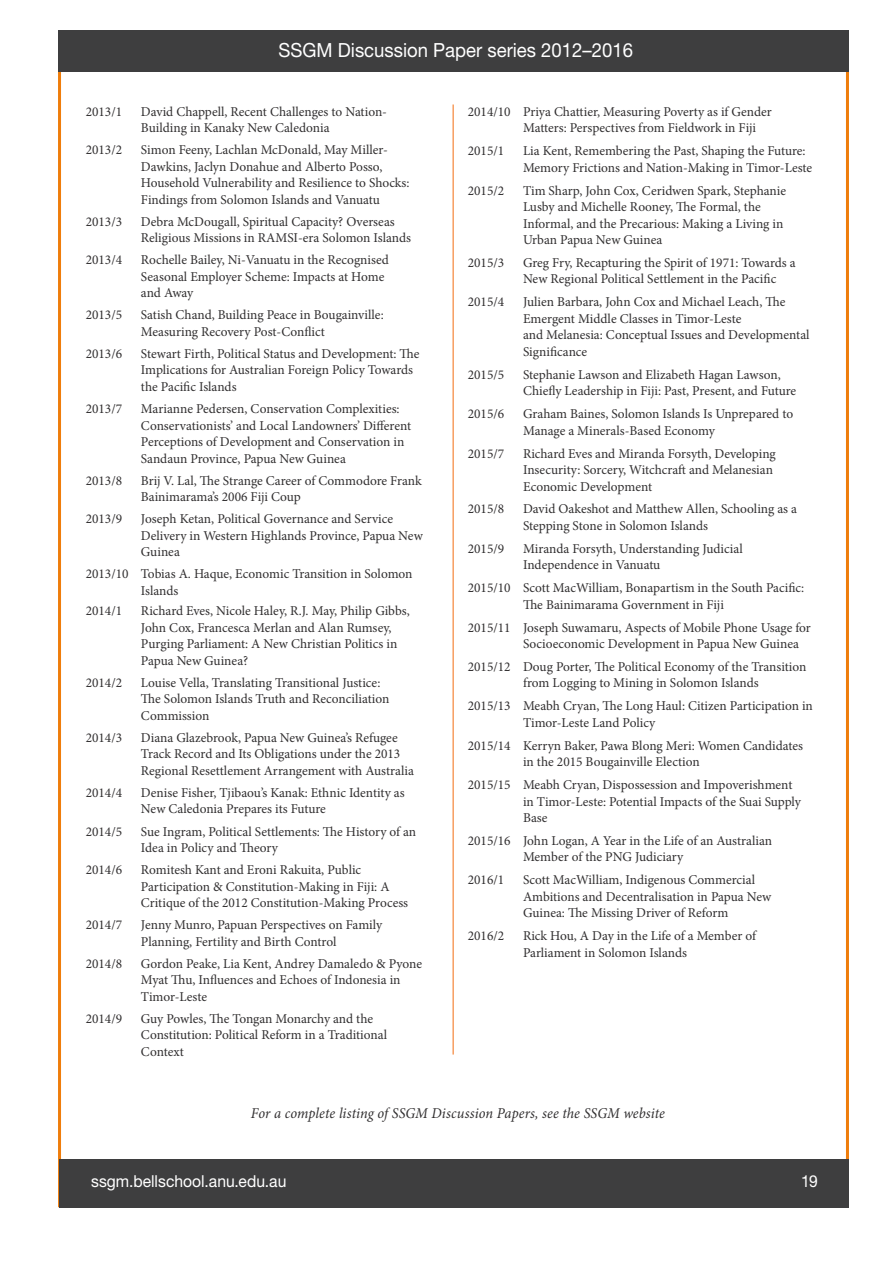
<style>
.page{position:relative;width:893px;height:1263px;background:#fff}
.page>*{position:absolute;margin:0;border:0;box-sizing:border-box;transform-origin:0 0}
.t1{font:19.5px "Helvetica Neue LT Std";color:#fff;scale:.95 1}
.t2{font:16.5px "Helvetica Neue LT Std";color:#fff;scale:.95 1}
.Para_2{font:italic 15px "Minion Pro";letter-spacing:.005em;color:#312f30;scale:.96 1}
.Disc_Papers{font:13.5px/16.5px "Minion Pro";color:#312f30}
</style>
<div class="page">
<hr style="left:453px;top:104px;width:1px;height:950px;background:#f47e2c">
<div style="left:59px;top:1159px;width:790px;height:49px;background:#3e3e3f"></div>
<div style="left:58px;top:30px;width:791px;height:42px;background:#3e3e3f"></div>
<p class="t1" style="left:278px;top:39px;width:375px">SSGM Discussion Paper series 2012–2016</p>
<p class="Disc_Papers" style="left:86px;top:103px;width:38px">2013/1</p>
<p class="Disc_Papers" style="left:141px;top:103px;width:248px">David Chappell, Recent Challenges to Nation-<br>Building in Kanaky New Caledonia</p>
<p class="Disc_Papers" style="left:86px;top:142px;width:38px">2013/2</p>
<p class="Disc_Papers" style="left:141px;top:142px;width:270px">Simon Feeny, Lachlan McDonald, May Miller-Dawkins, Jaclyn Donahue and Alberto Posso, Household Vulnerability and Resilience to Shocks:<br>Findings from Solomon Islands and Vanuatu</p>
<p class="Disc_Papers" style="left:86px;top:213px;width:38px">2013/3</p>
<p class="Disc_Papers" style="left:141px;top:213px;width:272px">Debra McDougall, Spiritual Capacity? Overseas<br>Religious Missions in RAMSI-era Solomon Islands</p>
<p class="Disc_Papers" style="left:86px;top:252px;width:38px">2013/4</p>
<p class="Disc_Papers" style="left:141px;top:252px;width:249px">Rochelle Bailey, Ni-Vanuatu in the Recognised<br>Seasonal Employer Scheme: Impacts at Home and Away</p>
<p class="Disc_Papers" style="left:86px;top:307px;width:38px">2013/5</p>
<p class="Disc_Papers" style="left:141px;top:307px;width:244px">Satish Chand, Building Peace in Bougainville:<br>Measuring Recovery Post-Conflict</p>
<p class="Disc_Papers" style="left:86px;top:345px;width:38px">2013/6</p>
<p class="Disc_Papers" style="left:141px;top:345px;width:280px">Stewart Firth, Political Status and Development: The<br>Implications for Australian Foreign Policy Towards the Pacific Islands</p>
<p class="Disc_Papers" style="left:86px;top:400px;width:38px">2013/7</p>
<p class="Disc_Papers" style="left:141px;top:400px;width:272px">Marianne Pedersen, Conservation Complexities:<br>Conservationists’ and Local Landowners’ Different Perceptions of Development and Conservation in Sandaun Province, Papua New Guinea</p>
<p class="Disc_Papers" style="left:86px;top:472px;width:38px">2013/8</p>
<p class="Disc_Papers" style="left:141px;top:472px;width:282px">Brij V. Lal, The Strange Career of Commodore Frank<br>Bainimarama’s 2006 Fiji Coup</p>
<p class="Disc_Papers" style="left:86px;top:511px;width:38px">2013/9</p>
<p class="Disc_Papers" style="left:141px;top:511px;width:283px">Joseph Ketan, Political Governance and Service<br>Delivery in Western Highlands Province, Papua New<br>Guinea</p>
<p class="Disc_Papers" style="left:141px;top:566px;width:273px;text-indent:-55px">2013/10 Tobias A. Haque, Economic Transition in Solomon<br>Islands</p>
<p class="Disc_Papers" style="left:86px;top:603px;width:38px">2014/1</p>
<p class="Disc_Papers" style="left:141px;top:603px;width:270px">Richard Eves, Nicole Haley, R.J. May, Philip Gibbs, John Cox, Francesca Merlan and Alan Rumsey, Purging Parliament: A New Christian Politics in Papua New Guinea?</p>
<p class="Disc_Papers" style="left:86px;top:674px;width:38px">2014/2</p>
<p class="Disc_Papers" style="left:141px;top:674px;width:250px">Louise Vella, Translating Transitional Justice:<br>The Solomon Islands Truth and Reconciliation<br>Commission</p>
<p class="Disc_Papers" style="left:86px;top:729px;width:38px">2014/3</p>
<p class="Disc_Papers" style="left:141px;top:729px;width:274px">Diana Glazebrook, Papua New Guinea’s Refugee<br>Track Record and Its Obligations under the 2013<br>Regional Resettlement Arrangement with Australia</p>
<p class="Disc_Papers" style="left:86px;top:784px;width:38px">2014/4</p>
<p class="Disc_Papers" style="left:141px;top:784px;width:265px">Denise Fisher, Tjibaou’s Kanak: Ethnic Identity as<br>New Caledonia Prepares its Future</p>
<p class="Disc_Papers" style="left:86px;top:823px;width:38px">2014/5</p>
<p class="Disc_Papers" style="left:141px;top:823px;width:277px">Sue Ingram, Political Settlements: The History of an<br>Idea in Policy and Theory</p>
<p class="Disc_Papers" style="left:86px;top:861px;width:38px">2014/6</p>
<p class="Disc_Papers" style="left:141px;top:861px;width:269px">Romitesh Kant and Eroni Rakuita, Public<br>Participation &amp; Constitution-Making in Fiji: A<br>Critique of the 2012 Constitution-Making Process</p>
<p class="Disc_Papers" style="left:86px;top:916px;width:38px">2014/7</p>
<p class="Disc_Papers" style="left:141px;top:916px;width:243px">Jenny Munro, Papuan Perspectives on Family<br>Planning, Fertility and Birth Control</p>
<p class="Disc_Papers" style="left:86px;top:955px;width:38px">2014/8</p>
<p class="Disc_Papers" style="left:141px;top:955px;width:283px">Gordon Peake, Lia Kent, Andrey Damaledo &amp; Pyone<br>Myat Thu, Influences and Echoes of Indonesia in<br>Timor-Leste</p>
<p class="Disc_Papers" style="left:86px;top:1010px;width:38px">2014/9</p>
<p class="Disc_Papers" style="left:141px;top:1010px;width:248px">Guy Powles, The Tongan Monarchy and the<br>Constitution: Political Reform in a Traditional<br>Context</p>
<p class="Disc_Papers" style="left:523px;top:103px;width:250px;text-indent:-55px">2014/10 Priya Chattier, Measuring Poverty as if Gender<br>Matters: Perspectives from Fieldwork in Fiji</p>
<p class="Disc_Papers" style="left:468px;top:143px;width:38px">2015/1</p>
<p class="Disc_Papers" style="left:523px;top:143px;width:291px">Lia Kent, Remembering the Past, Shaping the Future:<br>Memory Frictions and Nation-Making in Timor-Leste</p>
<p class="Disc_Papers" style="left:468px;top:182px;width:38px">2015/2</p>
<p class="Disc_Papers" style="left:523px;top:182px;width:265px">Tim Sharp, John Cox, Ceridwen Spark, Stephanie Lusby and Michelle Rooney, The Formal, the Informal, and the Precarious: Making a Living in Urban Papua New Guinea</p>
<p class="Disc_Papers" style="left:468px;top:254px;width:38px">2015/3</p>
<p class="Disc_Papers" style="left:523px;top:254px;width:274px">Greg Fry, Recapturing the Spirit of 1971: Towards a<br>New Regional Political Settlement in the Pacific</p>
<p class="Disc_Papers" style="left:468px;top:294px;width:38px">2015/4</p>
<p class="Disc_Papers" style="left:523px;top:294px;width:288px">Julien Barbara, John Cox and Michael Leach, The Emergent Middle Classes in Timor-Leste<br>and Melanesia: Conceptual Issues and Developmental Significance</p>
<p class="Disc_Papers" style="left:468px;top:366px;width:38px">2015/5</p>
<p class="Disc_Papers" style="left:523px;top:366px;width:275px">Stephanie Lawson and Elizabeth Hagan Lawson,<br>Chiefly Leadership in Fiji: Past, Present, and Future</p>
<p class="Disc_Papers" style="left:468px;top:406px;width:38px">2015/6</p>
<p class="Disc_Papers" style="left:523px;top:406px;width:272px">Graham Baines, Solomon Islands Is Unprepared to<br>Manage a Minerals-Based Economy</p>
<p class="Disc_Papers" style="left:468px;top:445px;width:38px">2015/7</p>
<p class="Disc_Papers" style="left:523px;top:445px;width:254px">Richard Eves and Miranda Forsyth, Developing<br>Insecurity: Sorcery, Witchcraft and Melanesian<br>Economic Development</p>
<p class="Disc_Papers" style="left:468px;top:501px;width:38px">2015/8</p>
<p class="Disc_Papers" style="left:523px;top:501px;width:275px">David Oakeshot and Matthew Allen, Schooling as a<br>Stepping Stone in Solomon Islands</p>
<p class="Disc_Papers" style="left:468px;top:540px;width:38px">2015/9</p>
<p class="Disc_Papers" style="left:523px;top:540px;width:221px">Miranda Forsyth, Understanding Judicial<br>Independence in Vanuatu</p>
<p class="Disc_Papers" style="left:523px;top:580px;width:283px;text-indent:-55px">2015/10 Scott MacWilliam, Bonapartism in the South Pacific:<br>The Bainimarama Government in Fiji</p>
<p class="Disc_Papers" style="left:523px;top:619px;width:289px;text-indent:-55px">2015/11 Joseph Suwamaru, Aspects of Mobile Phone Usage for<br>Socioeconomic Development in Papua New Guinea</p>
<p class="Disc_Papers" style="left:468px;top:658px;width:340px;text-align:center">2015/12 Doug Porter, The Political Economy of the Transition from Logging to Mining in Solomon Islands</p>
<p class="Disc_Papers" style="left:523px;top:698px;width:291px;text-indent:-55px">2015/13 Meabh Cryan, The Long Haul: Citizen Participation in<br>Timor-Leste Land Policy</p>
<p class="Disc_Papers" style="left:523px;top:737px;width:281px;text-indent:-55px">2015/14 Kerryn Baker, Pawa Blong Meri: Women Candidates in the 2015 Bougainville Election</p>
<p class="Disc_Papers" style="left:523px;top:776px;width:279px;text-indent:-55px">2015/15 Meabh Cryan, Dispossession and Impoverishment in Timor-Leste: Potential Impacts of the Suai Supply<br>Base</p>
<p class="Disc_Papers" style="left:523px;top:832px;width:251px;text-indent:-55px">2015/16 John Logan, A Year in the Life of an Australian<br>Member of the PNG Judiciary</p>
<p class="Disc_Papers" style="left:468px;top:872px;width:38px">2016/1</p>
<p class="Disc_Papers" style="left:523px;top:872px;width:250px">Scott MacWilliam, Indigenous Commercial<br>Ambitions and Decentralisation in Papua New<br>Guinea: The Missing Driver of Reform</p>
<p class="Disc_Papers" style="left:468px;top:928px;width:38px">2016/2</p>
<p class="Disc_Papers" style="left:523px;top:928px;width:234px">Rick Hou, A Day in the Life of a Member of<br>Parliament in Solomon Islands</p>
<p class="Para_2" style="left:251px;top:1102px;width:433px">For a complete listing of SSGM Discussion Papers, see the SSGM website</p>
<p class="t2" style="left:91px;top:1171px;width:207px">ssgm.bellschool.anu.edu.au</p>
<p class="t2" style="left:801px;top:1171px;width:19px">19</p>
</div>
